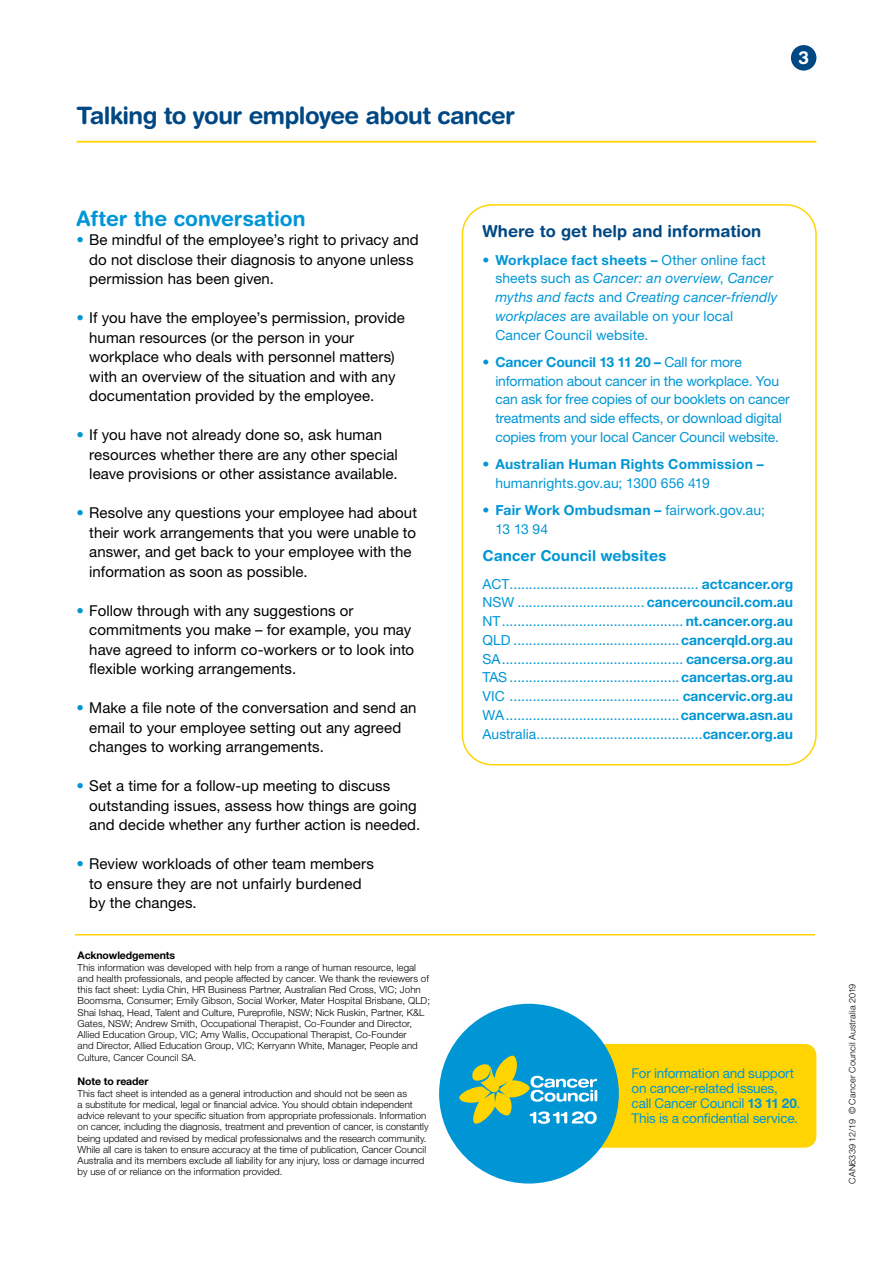
<style>
.page{position:relative;width:893px;height:1263px;background:#fff}
.page>*{position:absolute;margin:0;border:0;box-sizing:border-box;transform-origin:0 0}
.t1{font:700 24px "Helvetica Rounded LT Std";letter-spacing:-.02em;color:#004883}
.t2{font:700 21px "Helvetica Rounded LT Std";letter-spacing:-.005em;color:#0096d6}
.t3{font:700 18px "Helvetica Rounded LT Std";color:#fff}
.t4{font:700 16.5px "Helvetica Rounded LT Std";color:#004883}
.t5{font:15px/19.5px "Helvetica Neue LT Std";letter-spacing:.005em;color:#000}
.t6{font:700 15px "Helvetica Rounded LT Std";letter-spacing:.01em;color:#0096d6}
.t7{font:13.8px/18.8px "Helvetica Neue LT Std";letter-spacing:-.01em;color:#0096d6}
.t8{font:13.8px/18.8px "Helvetica Neue LT Std";letter-spacing:.01em;color:#0096d6}
.t9{font:700 13.8px/18.8px "Helvetica Neue LT Std";letter-spacing:.02em;color:#0096d6}
.t10{font:13.5px/15px "Helvetica Neue LT Std";letter-spacing:-.015em;color:#0096d6}
.t11{font:700 10.5px "Helvetica Neue LT Std";letter-spacing:-.01em;color:#000}
.t12{font:300 9.75px/11.2px "Helvetica Neue LT Std";color:#000}
.t13{font:300 9px "Helvetica Neue LT Std";letter-spacing:.02em;color:#000}
.s1{color:#0096d6}
.s2{font-weight:700}
.s3{font-style:italic}
.s4{font-weight:400}
</style>
<div class="page">
<hr style="left:77px;top:141px;width:739px;height:2px;background:#ffd400">
<div style="left:791px;top:45px;width:25px;height:26px;background:#004883;border-radius:50%"></div>
<div style="left:462px;top:204px;width:355px;height:561px;border:2px solid #ffd400;border-radius:30px"></div>
<hr style="left:75px;top:934px;width:739px;height:1px;background:#ffd400">
<div style="left:470px;top:1044px;width:346px;height:104px;background:#ffd400;border-radius:11px"></div>
<div style="left:439px;top:1004px;width:180px;height:179px;background:#0096d6;border-radius:50%"></div>
<svg style="left:459px;top:1055px;width:138px;height:69px"></svg>
<h1 class="t1" style="left:77px;top:101px;width:440px">Talking to your employee about cancer</h1>
<h3 class="t3" style="left:798px;top:47px;width:12px">3</h3>
<h2 class="t2" style="left:77px;top:206px;width:231px">After the conversation</h2>
<h3 class="t5" style="left:89px;top:230px;width:331px;text-indent:-13px"><span class="s1">•</span> Be mindful of the employee’s right to privacy and do not disclose their diagnosis to anyone unless permission has been given.</h3>
<h3 class="t5" style="left:89px;top:308px;width:317px;text-indent:-13px"><span class="s1">•</span> If you have the employee’s permission, provide human resources (or the person in your workplace who deals with personnel matters) with an overview of the situation and with any documentation provided by the employee.</h3>
<h3 class="t5" style="left:89px;top:425px;width:310px;text-indent:-13px"><span class="s1">•</span> If you have not already done so, ask human resources whether there are any other special leave provisions or other assistance available.</h3>
<h3 class="t5" style="left:89px;top:503px;width:329px;text-indent:-13px"><span class="s1">•</span> Resolve any questions your employee had about their work arrangements that you were unable to answer, and get back to your employee with the information as soon as possible.</h3>
<h3 class="t5" style="left:89px;top:601px;width:326px;text-indent:-13px"><span class="s1">•</span> Follow through with any suggestions or commitments you make – for example, you may have agreed to inform co-workers or to look into flexible working arrangements.</h3>
<h3 class="t5" style="left:89px;top:698px;width:329px;text-indent:-13px"><span class="s1">•</span> Make a file note of the conversation and send an email to your employee setting out any agreed changes to working arrangements.</h3>
<h3 class="t5" style="left:89px;top:776px;width:332px;text-indent:-13px"><span class="s1">•</span> Set a time for a follow-up meeting to discuss outstanding issues, assess how things are going and decide whether any further action is needed.</h3>
<h3 class="t5" style="left:89px;top:854px;width:286px;text-indent:-13px"><span class="s1">•</span> Review workloads of other team members to ensure they are not unfairly burdened by the changes.</h3>
<p class="t11" style="left:78px;top:949px;width:99px">Acknowledgements</p>
<p class="t12" style="left:78px;top:961px;width:354px">This information was developed with help from a range of human resource, legal and health professionals, and people affected by cancer. We thank the reviewers of this fact sheet: Lydia Chin, HR Business Partner, Australian Red Cross, VIC; John Boomsma, Consumer; Emily Gibson, Social Worker, Mater Hospital Brisbane, QLD; Shai Ishaq, Head, Talent and Culture, Pureprofile, NSW; Nick Ruskin, Partner, K&amp;L Gates, NSW; Andrew Smith, Occupational Therapist, Co-Founder and Director, Allied Education Group, VIC; Amy Wallis, Occupational Therapist, Co-Founder<br>and Director, Allied Education Group, VIC; Kerryann White, Manager, People and Culture, Cancer Council SA.</p>
<p class="t11" style="left:78px;top:1075px;width:72px">Note to reader</p>
<p class="t12" style="left:78px;top:1087px;width:352px">This fact sheet is intended as a general introduction and should not be seen as<br>a substitute for medical, legal or financial advice. You should obtain independent advice relevant to your specific situation from appropriate professionals. Information on cancer, including the diagnosis, treatment and prevention of cancer, is constantly being updated and revised by medical professionalws and the research community.<br>While all care is taken to ensure accuracy at the time of publication, Cancer Council Australia and its members exclude all liability for any injury, loss or damage incurred by use of or reliance on the information provided.</p>
<h3 class="t4" style="left:483px;top:222px;width:280px">Where to get help and information</h3>
<h3 class="t8" style="left:495px;top:250px;width:284px;text-indent:-13px">• <span class="s2">Workplace fact sheets –</span> Other online fact sheets such as <span class="s3">Cancer: an overview</span>, <span class="s3">Cancer myths and facts</span> and <span class="s3">Creating cancer-friendly workplaces</span> are available on your local Cancer Council website.</h3>
<h3 class="t7" style="left:495px;top:352px;width:296px;text-indent:-13px">• <span class="s2">Cancer Council 13 11 20 –</span> Call for more information about cancer in the workplace. You can ask for free copies of our booklets on cancer treatments and side effects, or download digital copies from your local Cancer Council website.</h3>
<h3 class="t9" style="left:495px;top:455px;width:270px;text-indent:-13px"><span class="s4">•</span> Australian Human Rights Commission – <span class="s4">humanrights.gov.au; 1300 656 419</span></h3>
<h3 class="t7" style="left:495px;top:501px;width:271px;text-indent:-13px">• <span class="s2">Fair Work Ombudsman –</span> fairwork.gov.au;<br>13 13 94</h3>
<h3 class="t6" style="left:483px;top:547px;width:185px">Cancer Council websites</h3>
<p class="t7" style="left:483px;top:574px;width:312px;text-align:justify">ACT................................................. <span class="s2">actcancer.org </span>NSW ................................. <span class="s2">cancercouncil.com.au </span>NT............................................... <span class="s2">nt.cancer.org.au </span>QLD ...........................................<span class="s2">cancerqld.org.au </span>SA............................................... <span class="s2">cancersa.org.au </span>TAS ............................................<span class="s2">cancertas.org.au </span>VIC ............................................ <span class="s2">cancervic.org.au </span>WA.............................................<span class="s2">cancerwa.asn.au </span>Australia...........................................<span class="s2">cancer.org.au</span></p>
<h3 class="t10" style="left:632px;top:1066px;width:170px">For information and support on cancer-related issues, call Cancer Council <span class="s2">13 11 20</span>.<br>This is a confidential service.</h3>
<p class="t13" style="left:847px;top:1184px;width:202px;rotate:-90deg">CAN6339 12/19 © Cancer Council Australia 2019</p>
</div>
